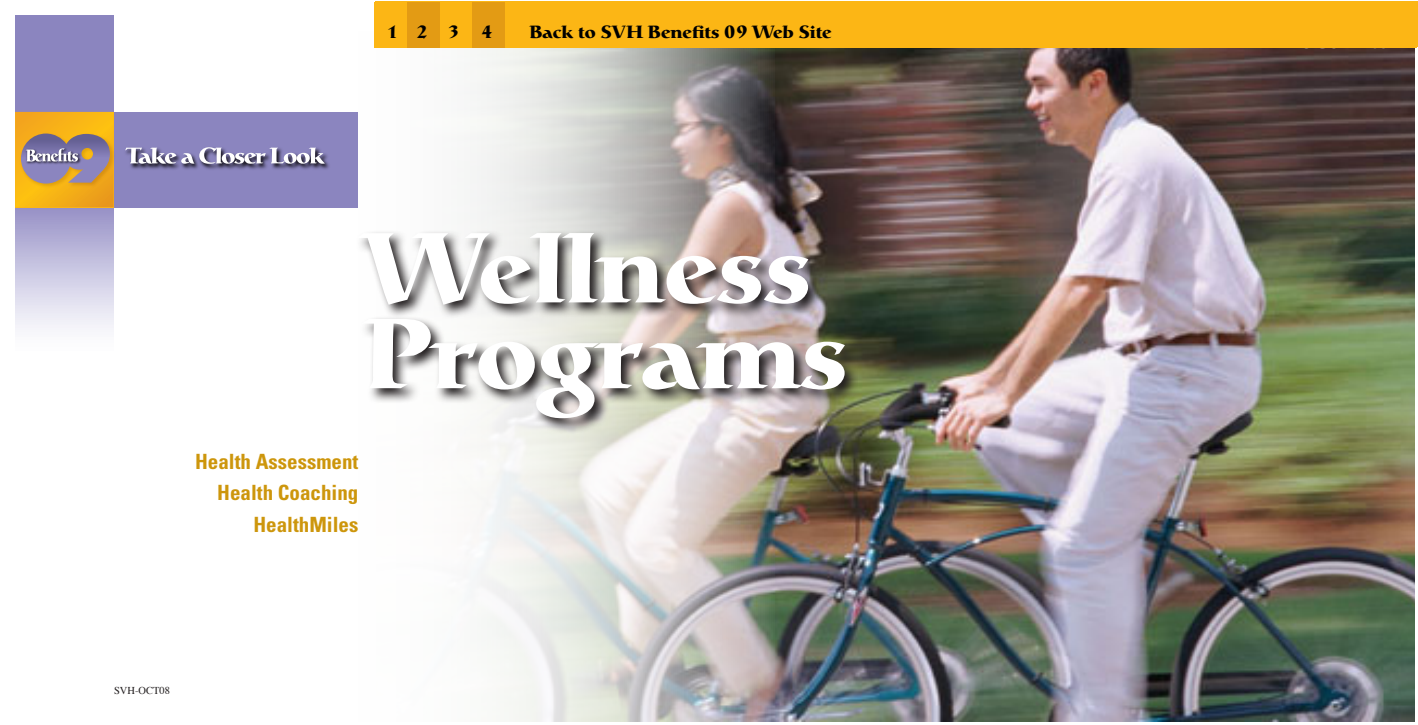
<style>
.page{position:relative;width:1418px;height:725px;background:#fff}
.page>*{position:absolute;margin:0;border:0;box-sizing:border-box;transform-origin:0 0}
.t1{font:700 98px "Catull";color:#fff}
.t2{font:700 condensed 21px "Univers";color:#cd960c}
.t3{font:700 17.5px "Catull";color:#000}
.t4{font:10.5px "Times";color:#231f20}
</style>
<div class="page">
<img style="left:775px;top:48px;width:639px;height:673px">
<svg style="left:231px;top:48px;width:544px;height:674px"></svg>
<svg style="left:15px;top:16px;width:99px;height:312px;background:#ada8d1"></svg>
<div style="left:114px;top:112px;width:244px;height:95px;background:#8b85bf"></div>
<img style="left:130px;top:154px;width:199px;height:15px">
<svg style="left:125px;top:147px;width:200px;height:17px"></svg>
<svg style="left:15px;top:112px;width:99px;height:95px;background:#cb9d4e"></svg>
<img style="left:353px;top:229px;width:505px;height:204px">
<div style="left:375px;top:1px;width:1042px;height:45px;background:#fcb615"></div>
<div style="left:374px;top:3px;width:1042px;height:45px;background:#fcb615"></div>
<div style="left:408px;top:3px;width:32px;height:45px;background:#e39b14"></div>
<div style="left:472px;top:3px;width:32px;height:45px;background:#e39b14"></div>
<p class="t3" style="left:387px;top:20px;width:73px">123</p>
<p class="t3" style="left:482px;top:20px;width:12px">4</p>
<p class="t3" style="left:529px;top:20px;width:304px">Back to SVH Benefits 09 Web Site</p>
<p class="t1" style="left:364px;top:203px;width:449px">Wellness</p>
<p class="t1" style="left:364px;top:289px;width:485px">Programs</p>
<p class="t2" style="left:195px;top:448px;width:165px">Health Assessment</p>
<p class="t2" style="left:217px;top:479px;width:143px">Health Coaching</p>
<p class="t2" style="left:253px;top:511px;width:106px">HealthMiles</p>
<p class="t4" style="left:114px;top:680px;width:57px">SVH-OCT08</p>
</div>
